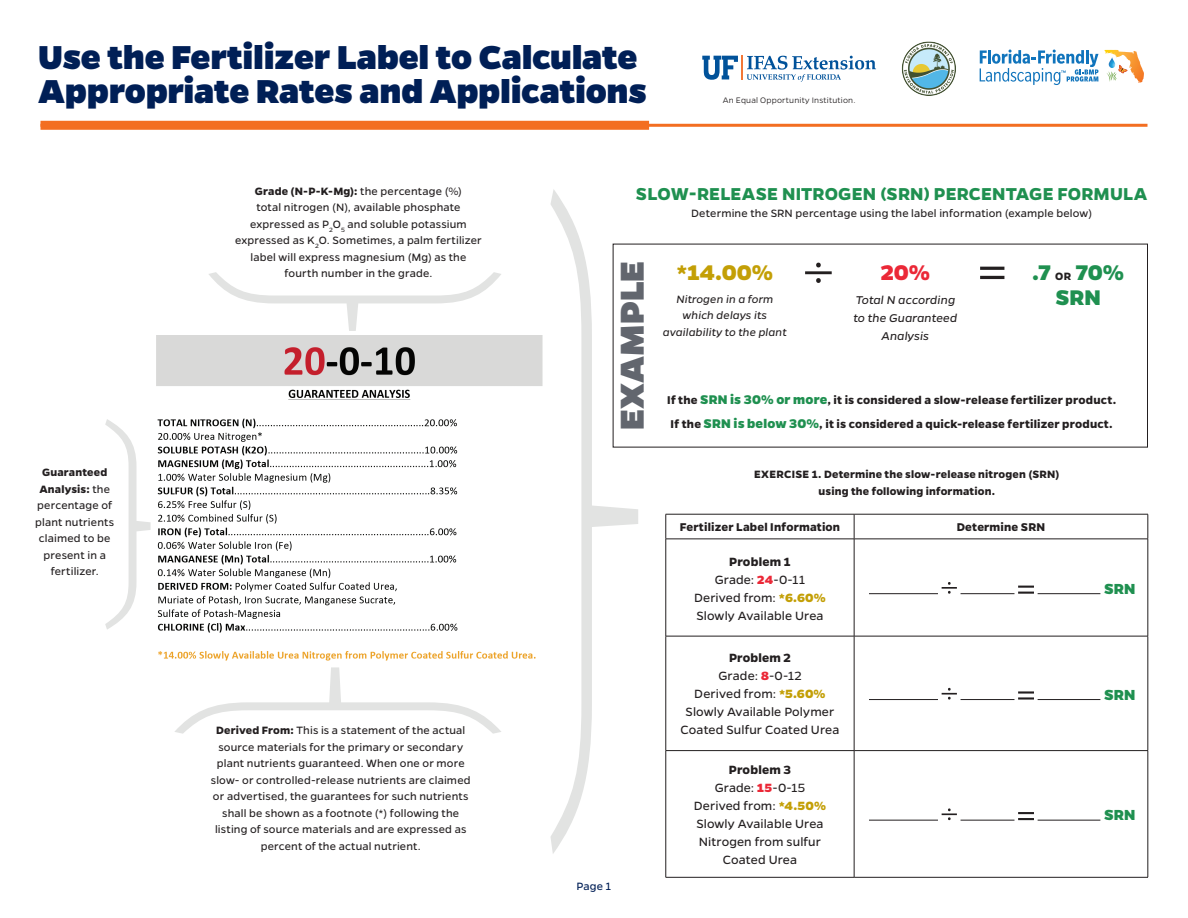
<style>
.page{position:relative;width:1188px;height:918px;background:#fff}
.page>*{position:absolute;margin:0;border:0;box-sizing:border-box;transform-origin:0 0}
.t1{font:800 37.5px/34.5px "Gentona";color:#001f56}
.t2{font:800 37.5px "Gentona";color:#62666e}
.t3{font:800 24px/25.5px "Gentona";color:#1f9050;text-align:center}
.t4{font:800 24px "Gentona";color:#c39f06}
.t5{font:800 24px "Gentona";color:#eb2837}
.t6{font:700 19.5px "Gentona";letter-spacing:.01em;color:#1f9050}
.t7{font:800 16.5px "Gentona";letter-spacing:.01em;color:#1f9050}
.t8{font:13.5px/18px "Gentona";letter-spacing:.01em;color:#231f20;text-align:center}
.t9{font:700 12.75px/24.8px "Gentona";letter-spacing:.015em;color:#231f20}
.t10{font:italic 12.75px/18px "Gentona";letter-spacing:.01em;color:#231f20;text-align:center}
.t11{font:12px/16.5px "Gentona";letter-spacing:.015em;color:#231f20;text-align:center}
.t12{font:700 12px/16.5px "Gentona";letter-spacing:.015em;color:#231f20;text-align:center}
.t13{font:italic 12px/16.5px "Gentona";letter-spacing:.01em;color:#231f20;text-align:center}
.t14{font:12px "Gentona";color:#001f56}
.t15{font:300 9px "Gentona";letter-spacing:.02em;color:#231f20}
.s1{font-weight:700}
.s2{font-weight:700;font-size:12px;color:#231f20}
.s3{font-weight:800;font-size:14.25px;color:#1f9050}
.s4{font-weight:800;color:#eb2837}
.s5{font-weight:800;color:#c39f06}
</style>
<div class="page">
<svg style="left:702px;top:56px;width:174px;height:26px"></svg>
<img style="left:901px;top:41px;width:55px;height:55px">
<svg style="left:1105px;top:50px;width:39px;height:33px"></svg>
<svg style="left:980px;top:50px;width:118px;height:35px"></svg>
<hr style="left:666px;top:514px;width:188px;height:1px;background:#231f20">
<svg style="left:666px;top:514px;width:1px;height:25px"></svg>
<hr style="left:854px;top:514px;width:294px;height:1px;background:#231f20">
<svg style="left:854px;top:514px;width:1px;height:25px"></svg>
<svg style="left:1148px;top:514px;width:1px;height:25px"></svg>
<hr style="left:666px;top:539px;width:188px;height:1px;background:#231f20">
<hr style="left:666px;top:539px;width:1px;height:97px;background:#231f20">
<hr style="left:854px;top:539px;width:294px;height:1px;background:#231f20">
<hr style="left:854px;top:539px;width:1px;height:97px;background:#231f20">
<hr style="left:1148px;top:539px;width:1px;height:97px;background:#231f20">
<hr style="left:666px;top:636px;width:188px;height:1px;background:#231f20">
<hr style="left:666px;top:636px;width:1px;height:114px;background:#231f20">
<hr style="left:854px;top:636px;width:294px;height:1px;background:#231f20">
<hr style="left:854px;top:636px;width:1px;height:114px;background:#231f20">
<hr style="left:1148px;top:636px;width:1px;height:114px;background:#231f20">
<hr style="left:666px;top:750px;width:188px;height:1px;background:#231f20">
<hr style="left:666px;top:751px;width:1px;height:126px;background:#231f20">
<hr style="left:854px;top:750px;width:294px;height:1px;background:#231f20">
<hr style="left:854px;top:751px;width:1px;height:126px;background:#231f20">
<hr style="left:1148px;top:751px;width:1px;height:126px;background:#231f20">
<hr style="left:666px;top:877px;width:188px;height:1px;background:#231f20">
<hr style="left:854px;top:877px;width:294px;height:1px;background:#231f20">
<hr style="left:869px;top:593px;width:69px;height:1px;background:#231f20">
<hr style="left:961px;top:593px;width:53px;height:1px;background:#231f20">
<hr style="left:1038px;top:593px;width:62px;height:1px;background:#231f20">
<svg style="left:942px;top:582px;width:15px;height:12px"></svg>
<svg style="left:1018px;top:586px;width:16px;height:8px"></svg>
<hr style="left:869px;top:699px;width:69px;height:1px;background:#231f20">
<hr style="left:961px;top:699px;width:53px;height:1px;background:#231f20">
<hr style="left:1038px;top:699px;width:62px;height:1px;background:#231f20">
<svg style="left:942px;top:688px;width:15px;height:12px"></svg>
<hr style="left:1018px;top:691px;width:16px;height:3px;background:#231f20">
<hr style="left:1018px;top:697px;width:16px;height:3px;background:#231f20">
<hr style="left:869px;top:820px;width:69px;height:1px;background:#231f20">
<hr style="left:961px;top:820px;width:53px;height:1px;background:#231f20">
<hr style="left:1038px;top:820px;width:62px;height:1px;background:#231f20">
<svg style="left:942px;top:808px;width:15px;height:12px"></svg>
<svg style="left:1018px;top:812px;width:16px;height:8px"></svg>
<img style="left:156px;top:336px;width:387px;height:325px">
<svg style="left:209px;top:272px;width:292px;height:59px"></svg>
<svg style="left:175px;top:667px;width:326px;height:67px"></svg>
<svg style="left:550px;top:189px;width:88px;height:665px"></svg>
<svg style="left:105px;top:419px;width:46px;height:211px"></svg>
<hr style="left:980px;top:267px;width:24px;height:3px;background:#231f20">
<hr style="left:980px;top:276px;width:24px;height:3px;background:#231f20">
<svg style="left:805px;top:263px;width:27px;height:20px"></svg>
<hr style="left:40px;top:124px;width:1108px;height:3px;background:#f36e21">
<div style="left:40px;top:121px;width:609px;height:9px;background:#f36e21"></div>
<h1 class="t1" style="left:38px;top:39px;width:610px">Use the Fertilizer Label to Calculate<br>Appropriate Rates and Applications</h1>
<p class="t15" style="left:723px;top:95px;width:134px">An Equal Opportunity Institution.</p>
<p class="t11" style="left:35px;top:464px;width:81px"><span class="s1">Guaranteed<br>Analysis:</span> the percentage of plant nutrients claimed to be present in a fertilizer.</p>
<p class="t11" style="left:235px;top:183px;width:248px"><span class="s1">Grade (N-P-K-Mg):</span> the percentage (%)<br>total nitrogen (N), available phosphate expressed as P<sub>2</sub>O<sub>5</sub> and soluble potassium expressed as K<sub>2</sub>O. Sometimes, a palm fertilizer label will express magnesium (Mg) as the fourth number in the grade.</p>
<p class="t11" style="left:211px;top:722px;width:261px"><span class="s1">Derived From:</span> This is a statement of the actual source materials for the primary or secondary plant nutrients guaranteed. When one or more slow- or controlled-release nutrients are claimed or advertised, the guarantees for such nutrients shall be shown as a footnote (*) following the listing of source materials and are expressed as percent of the actual nutrient.</p>
<h3 class="t6" style="left:636px;top:183px;width:513px">SLOW-RELEASE NITROGEN (SRN) PERCENTAGE FORMULA</h3>
<p class="t11" style="left:691px;top:205px;width:402px">Determine the SRN percentage using the label information (example below)</p>
<h1 class="t2" style="left:610px;top:430px;width:170px;rotate:-90deg">EXAMPLE</h1>
<h2 class="t4" style="left:676px;top:258px;width:98px">*14.00%</h2>
<h2 class="t5" style="left:881px;top:258px;width:51px">20%</h2>
<p class="t10" style="left:853px;top:291px;width:105px">Total N according to the Guaranteed<br>Analysis</p>
<h2 class="t3" style="left:1032px;top:259px;width:94px">.7 <span class="s2">OR</span> 70%<br>SRN</h2>
<p class="t13" style="left:663px;top:291px;width:125px">Nitrogen in a form which delays its availability to the plant</p>
<p class="t9" style="left:667px;top:387px;width:451px">If the <span class="s3">SRN is 30% or more</span>, it is considered a slow-release fertilizer product.<br>If the <span class="s3">SRN is below 30%</span>, it is considered a quick-release fertilizer product.</p>
<p class="t12" style="left:754px;top:466px;width:307px">EXERCISE 1. Determine the slow-release nitrogen (SRN) using the following information.</p>
<p class="t9" style="left:680px;top:515px;width:162px">Fertilizer Label Information</p>
<p class="t9" style="left:957px;top:515px;width:90px">Determine SRN</p>
<p class="t8" style="left:694px;top:552px;width:133px"><span class="s1">Problem 1<br></span>Grade: <span class="s4">24</span>-0-11<br>Derived from: <span class="s5">*6.60%<br></span>Slowly Available Urea</p>
<h3 class="t7" style="left:1104px;top:579px;width:33px">SRN</h3>
<p class="t14" style="left:577px;top:879px;width:36px">Page 1</p>
<p class="t8" style="left:681px;top:649px;width:160px"><span class="s1">Problem 2<br></span>Grade: <span class="s4">8</span>-0-12<br>Derived from: <span class="s5">*5.60%<br></span>Slowly Available Polymer<br>Coated Sulfur Coated Urea</p>
<p class="t8" style="left:694px;top:761px;width:134px"><span class="s1">Problem 3<br></span>Grade: <span class="s4">15</span>-0-15<br>Derived from: <span class="s5">*4.50%<br></span>Slowly Available Urea<br>Nitrogen from sulfur<br>Coated Urea</p>
<h3 class="t7" style="left:1104px;top:685px;width:33px">SRN</h3>
<h3 class="t7" style="left:1104px;top:805px;width:33px">SRN</h3>
</div>
